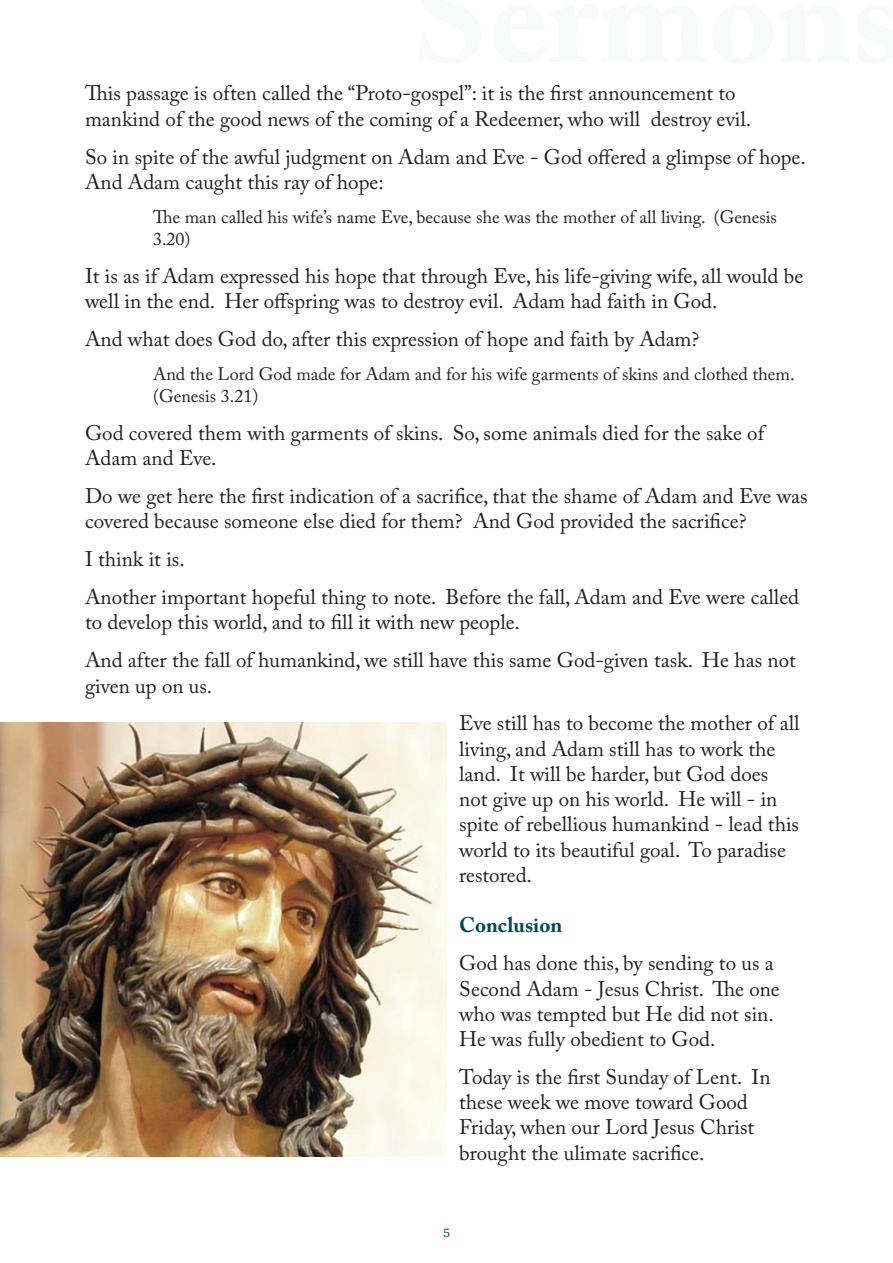
<style>
.page{position:relative;width:893px;height:1263px;background:#fff}
.page>*{position:absolute;margin:0;border:0;box-sizing:border-box;transform-origin:0 0}
.Text_2{font:21px/25.2px "Adobe Caslon Pro";color:#231f20}
.Side_title{font:700 21px "Adobe Caslon Pro";color:#034958}
.Indent{font:18px/21.6px "Adobe Caslon Pro";color:#231f20}
.t1{font:12px "Bookman Old Style";color:#034958}
</style>
<div class="page">
<img style="left:0;top:723px;width:446px;height:434px">
<p class="Text_2" style="left:651px;top:81px;width:102px;text-indent:-566px">This passage is often called the “Proto-gospel isit:” the first announcement to destroy evil.</p>
<p class="Text_2" style="left:85px;top:106px;width:557px">mankind of the good news of the coming of a Redeemer, who will</p>
<p class="Text_2" style="left:85px;top:144px;width:722px">So in spite of the awful judgment on Adam and Eve - God offered a glimpse of hope.<br>And Adam caught this ray of hope:</p>
<p class="Indent" style="left:153px;top:206px;width:625px">The man called his wifes’ name Eve, because she was the mother of all living. (Genesis<br>3.20(</p>
<p class="Text_2" style="left:85px;top:263px;width:720px">It is as if Adam expressed his hope that through Eve, his life-giving wife, all would be well in the end. Her offspring was to destroy evil. Adam had faith in God.</p>
<p class="Text_2" style="left:85px;top:326px;width:616px">And what does God do, after this expression of hope and faith by Adam?</p>
<p class="Indent" style="left:153px;top:363px;width:643px">And the Lord God made for Adam and for his wife garments of skins and clothed them. (Genesis 3.21(</p>
<p class="Text_2" style="left:85px;top:420px;width:681px">God covered them with garments of skins. So, some animals died for the sake of<br>Adam and Eve.</p>
<p class="Text_2" style="left:473px;top:483px;width:336px;text-indent:-388px">Do we get here the first indication of a sacrifice, that the shame of Adam and Eve was<br>And God provided the sacrifice?</p>
<p class="Text_2" style="left:85px;top:508px;width:379px">covered because someone else died for them?</p>
<p class="Text_2" style="left:85px;top:546px;width:101px">I think isit .</p>
<p class="Text_2" style="left:85px;top:584px;width:716px">Another important hopeful thing to note. Before the fall, Adam and Eve were called to develop this world, and to fill it with new people.</p>
<p class="Text_2" style="left:85px;top:647px;width:712px">And after the fall of humankind, we still have this same God-given task. He has not given up on us.</p>
<p class="Text_2" style="left:459px;top:711px;width:342px">Eve still has to become the mother of all living, and Adam still has to work the land. It will be harder, but God does not give up on his world. He will in&shy;spite of rebellious humankind - lead this world to its beautiful goal. To paradise restored.</p>
<p class="Side_title" style="left:459px;top:913px;width:104px">Conclusion</p>
<p class="Text_2" style="left:459px;top:950px;width:322px">God has done this, by sending to us a<br>Second Adam - Jesus Christ. The one who was tempted but He did not sin.<br>He was fully obedient to God.</p>
<p class="Text_2" style="left:459px;top:1064px;width:313px">Today is the first Sunday of Lent. In these week we move toward Good<br>Friday, when our Lord Jesus Christ brought the ulimate sacrifice.</p>
<p class="t1" style="left:443px;top:1225px;width:9px">5</p>
</div>
